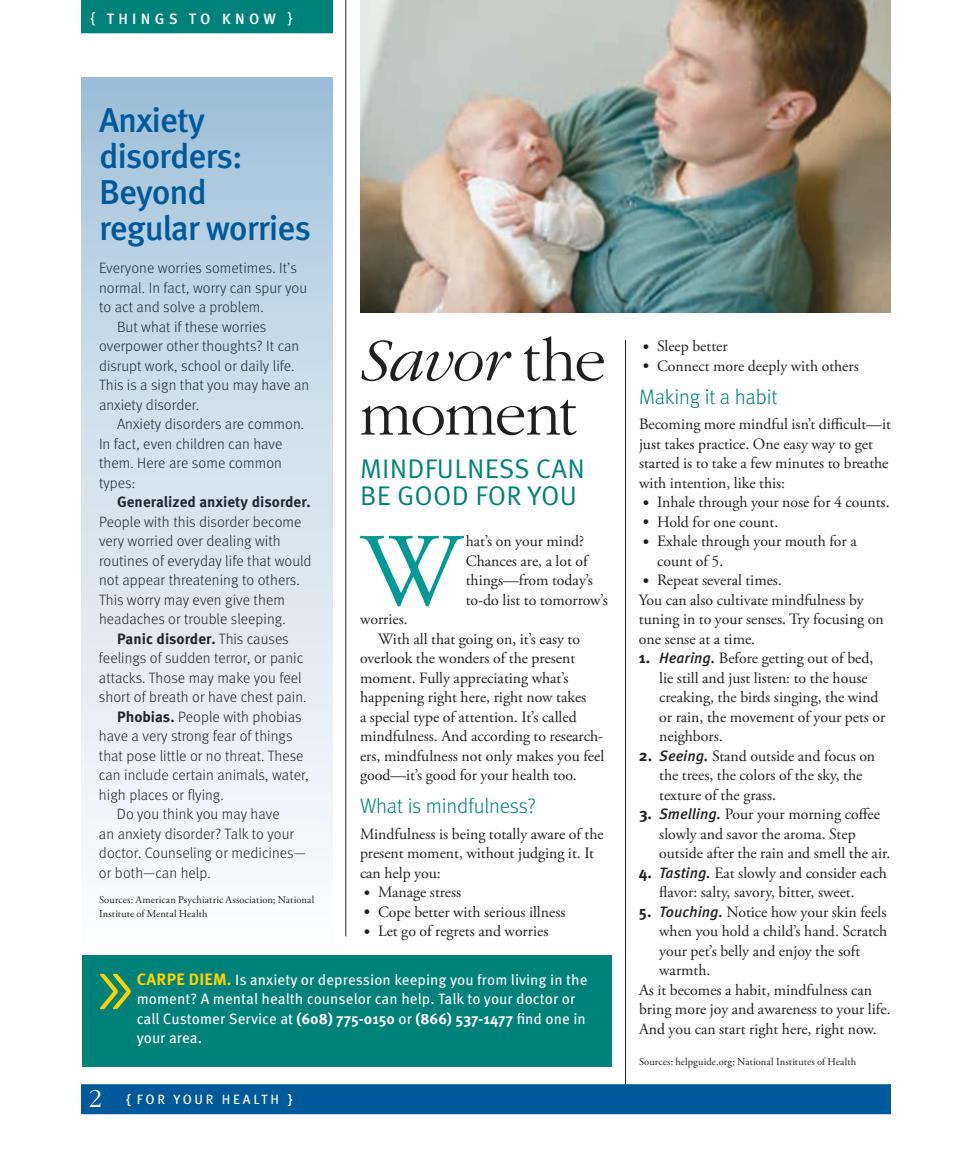
<style>
.page{position:relative;width:972px;height:1175px;background:#fff}
.page>*{position:absolute;margin:0;border:0;box-sizing:border-box;transform-origin:0 0}
.t1{font:103.95px "Adobe Garamond Pro";color:#029894}
.t2{font:300 63px/54px "ITC Garamond Std";letter-spacing:-.02em;color:#231f20}
.t3{font:500 34.5px/36px "Meta OT";letter-spacing:-.03em;color:#00599b}
.t4{font:27px/27px "Meta OT Norm";letter-spacing:.01em;color:#00817a}
.t5{font:300 21px "Meta OT";letter-spacing:-.005em;color:#00817a}
.t6{font:15.75px/19.5px "Adobe Garamond Pro";color:#231f20}
.t7{font:300 15px "Meta OT";letter-spacing:.005em;color:#231f20}
.t8{font:15px/19.5px "Meta OT";letter-spacing:.005em;color:#fff}
.t9{font:700 15px "Meta OT";letter-spacing:.005em;color:#231f20}
.t10{font:500 15px "Meta OT";letter-spacing:.285em;color:#fff}
.t11{font:13.5px "Meta OT";letter-spacing:.2em;color:#fff}
.t12{font:10.5px/13.5px "Adobe Garamond Pro";letter-spacing:.01em;color:#231f20}
.s1{font-weight:400}
.s2{font-weight:300}
.s3{font-weight:700}
.s4{font-style:italic}
.s5{font-family:"ITC Garamond Std";font-weight:300;font-size:18px}
.s6{font-weight:700;font-size:16.5px;color:#fed105}
.s7{font-family:"ITC Garamond Std";font-weight:300;font-size:27px}
.s8{font-weight:500}
.s9{font-family:"Meta OT";font-weight:700}
.s10{font-family:"Meta OT";font-weight:500;font-style:italic;font-size:15px}
</style>
<div class="page">
<div style="left:81px;top:1084px;width:810px;height:30px;background:#00599b"></div>
<hr style="left:625px;top:340px;width:1px;height:744px;background:#231f20">
<hr style="left:346px;top:0;width:1px;height:936px;background:#231f20">
<img style="left:360px;top:0;width:531px;height:312px">
<div style="left:81px;top:77px;width:252px;height:884px;background:linear-gradient(to bottom,#a8c5dc,#fff)"></div>
<div style="left:82px;top:956px;width:530px;height:110px;background:#00817a"></div>
<svg style="left:100px;top:973px;width:31px;height:36px"></svg>
<div style="left:81px;top:0;width:252px;height:33px;background:#00817a"></div>
<p class="t10" style="left:90px;top:10px;width:204px"><span class="s1">{</span> THINGS TO KNOW <span class="s1">}</span></p>
<h3 class="t3" style="left:99px;top:103px;width:214px">Anxiety disorders:<br>Beyond regular worries</h3>
<p class="t7" style="left:99px;top:259px;width:200px">Everyone worries sometimes. It’s</p>
<p class="t7" style="left:99px;top:279px;width:210px">normal. In fact, worry can spur you</p>
<p class="t7" style="left:99px;top:298px;width:166px">to act and solve a problem.</p>
<p class="t7" style="left:117px;top:318px;width:151px">But what if these worries</p>
<p class="t7" style="left:99px;top:337px;width:202px">overpower other thoughts? It can</p>
<p class="t7" style="left:99px;top:357px;width:197px">disrupt work, school or daily life.</p>
<p class="t7" style="left:99px;top:376px;width:212px">This is a sign that you may have an</p>
<p class="t7" style="left:99px;top:396px;width:102px">anxiety disorder.</p>
<p class="t7" style="left:117px;top:415px;width:189px">Anxiety disorders are common.</p>
<p class="t7" style="left:99px;top:435px;width:185px">In fact, even children can have</p>
<p class="t7" style="left:99px;top:454px;width:185px">them. Here are some common</p>
<p class="t7" style="left:99px;top:474px;width:38px">types:</p>
<p class="t9" style="left:117px;top:493px;width:195px">Generalized anxiety disorder.</p>
<p class="t7" style="left:99px;top:513px;width:204px">People with this disorder become</p>
<p class="t7" style="left:99px;top:532px;width:183px">very worried over dealing with</p>
<p class="t7" style="left:99px;top:552px;width:214px">routines of everyday life that would</p>
<p class="t7" style="left:99px;top:571px;width:202px">not appear threatening to others.</p>
<p class="t7" style="left:99px;top:591px;width:187px">This worry may even give them</p>
<p class="t7" style="left:99px;top:610px;width:188px">headaches or trouble sleeping.</p>
<p class="t9" style="left:117px;top:629px;width:173px">Panic disorder. <span class="s2">This causes</span></p>
<p class="t7" style="left:99px;top:649px;width:206px">feelings of sudden terror, or panic</p>
<p class="t7" style="left:99px;top:669px;width:204px">attacks. Those may make you feel</p>
<p class="t7" style="left:99px;top:688px;width:209px">short of breath or have chest pain.</p>
<p class="t7" style="left:117px;top:708px;width:186px"><span class="s3">Phobias.</span> People with phobias</p>
<p class="t7" style="left:99px;top:727px;width:195px">have a very strong fear of things</p>
<p class="t7" style="left:99px;top:747px;width:206px">that pose little or no threat. These</p>
<p class="t7" style="left:99px;top:766px;width:211px">can include certain animals, water,</p>
<p class="t7" style="left:99px;top:786px;width:126px">high places or flying.</p>
<p class="t7" style="left:117px;top:805px;width:164px">Do you think you may have</p>
<p class="t7" style="left:99px;top:825px;width:196px">an anxiety disorder? Talk to your</p>
<p class="t7" style="left:99px;top:844px;width:208px">doctor. Counseling or medicines—</p>
<p class="t7" style="left:99px;top:864px;width:113px">or both—can help.</p>
<p class="t12" style="left:99px;top:893px;width:217px">Sources: American Psychiatric Association; National<br>Institute of Mental Health</p>
<h2 class="t2" style="left:360px;top:334px;width:248px"><span class="s4">Savor</span> the moment</h2>
<h3 class="t4" style="left:360px;top:456px;width:226px">MINDFULNESS CAN<br>BE GOOD FOR YOU</h3>
<h1 class="t1" style="left:361px;top:509px;width:101px">W</h1>
<p class="t6" style="left:466px;top:532px;width:144px">hat’s on your mind?<br>Chances are, a lot of things—from today’s to-do list to tomorrow’s</p>
<p class="t6" style="left:360px;top:610px;width:49px">worries.</p>
<p class="t6" style="left:378px;top:629px;width:204px">With all that going on, it’s easy to</p>
<p class="t6" style="left:360px;top:649px;width:217px">overlook the wonders of the present</p>
<p class="t6" style="left:360px;top:668px;width:210px">moment. Fully appreciating what’s</p>
<p class="t6" style="left:360px;top:688px;width:228px">happening right here, right now takes</p>
<p class="t6" style="left:360px;top:707px;width:218px">a special type of attention. It’s called</p>
<p class="t6" style="left:360px;top:727px;width:245px">mindfulness. And according to research-</p>
<p class="t6" style="left:360px;top:746px;width:246px">ers, mindfulness not only makes you feel</p>
<p class="t6" style="left:360px;top:766px;width:218px">good—it’s good for your health too.</p>
<h3 class="t5" style="left:360px;top:793px;width:178px">What is mindfulness?</h3>
<p class="t6" style="left:360px;top:824px;width:245px">Mindfulness is being totally aware of the present moment, without judging it. It can help you:</p>
<p class="t6" style="left:362px;top:883px;width:101px"><span class="s5">•</span> Manage stress</p>
<p class="t6" style="left:362px;top:902px;width:206px"><span class="s5">•</span> Cope better with serious illness</p>
<p class="t6" style="left:362px;top:922px;width:188px"><span class="s5">•</span> Let go of regrets and worries</p>
<p class="t8" style="left:137px;top:970px;width:452px"><span class="s6">CARPE DIEM.</span> Is anxiety or depression keeping you from living in the moment? A mental health counselor can help. Talk to your doctor or call Customer Service at <span class="s3">(608) 775-0150</span> or <span class="s3">(866) 537-1477</span> find one in your area.</p>
<p class="t11" style="left:88px;top:1090px;width:206px"><span class="s7">2</span> <span class="s8">{</span> FOR YOUR HEALTH <span class="s8">}</span></p>
<p class="t6" style="left:640px;top:337px;width:89px"><span class="s5">•</span> Sleep better</p>
<p class="t6" style="left:640px;top:356px;width:220px"><span class="s5">•</span> Connect more deeply with others</p>
<h3 class="t5" style="left:639px;top:384px;width:140px">Making it a habit</h3>
<p class="t6" style="left:639px;top:415px;width:253px">Becoming more mindful isn’t difficult—it just takes practice. One easy way to get started is to take a few minutes to breathe with intention, like this:</p>
<p class="t6" style="left:640px;top:493px;width:251px"><span class="s5">•</span> Inhale through your nose for 4 counts.</p>
<p class="t6" style="left:640px;top:512px;width:139px"><span class="s5">•</span> Hold for one count.</p>
<p class="t6" style="left:657px;top:532px;width:201px;text-indent:-17px"><span class="s5">•</span> Exhale through your mouth for a count of 5.</p>
<p class="t6" style="left:639px;top:571px;width:246px"><span class="s5">•</span> Repeat several times.<br>You can also cultivate mindfulness by tuning in to your senses. Try focusing on one sense at a time.</p>
<p class="t6" style="left:659px;top:649px;width:228px;text-indent:-20px"><span class="s9">1.</span> <span class="s10">Hearing.</span> Before getting out of bed, lie still and just listen: to the house creaking, the birds singing, the wind or rain, the movement of your pets or neighbors.</p>
<p class="t6" style="left:659px;top:746px;width:218px;text-indent:-20px"><span class="s9">2.</span> <span class="s10">Seeing.</span> Stand outside and focus on the trees, the colors of the sky, the texture of the grass.</p>
<p class="t6" style="left:659px;top:805px;width:233px;text-indent:-20px"><span class="s9">3.</span> <span class="s10">Smelling.</span> Pour your morning coffee slowly and savor the aroma. Step outside after the rain and smell the air.</p>
<p class="t6" style="left:659px;top:863px;width:229px;text-indent:-20px"><span class="s9">4.</span> <span class="s10">Tasting.</span> Eat slowly and consider each flavor: salty, savory, bitter, sweet.</p>
<p class="t6" style="left:639px;top:902px;width:249px"><span class="s9">5.</span> <span class="s10">Touching.</span> Notice how your skin feels</p>
<p class="t6" style="left:659px;top:922px;width:230px">when you hold a child’s hand. Scratch</p>
<p class="t6" style="left:659px;top:941px;width:202px">your pet’s belly and enjoy the soft</p>
<p class="t6" style="left:659px;top:961px;width:53px">warmth.</p>
<p class="t6" style="left:639px;top:980px;width:235px">As it becomes a habit, mindfulness can</p>
<p class="t6" style="left:639px;top:1000px;width:253px">bring more joy and awareness to your life.</p>
<p class="t6" style="left:639px;top:1019px;width:239px">And you can start right here, right now.</p>
<p class="t12" style="left:639px;top:1055px;width:219px">Sources: helpguide.org; National Institutes of Health</p>
</div>
